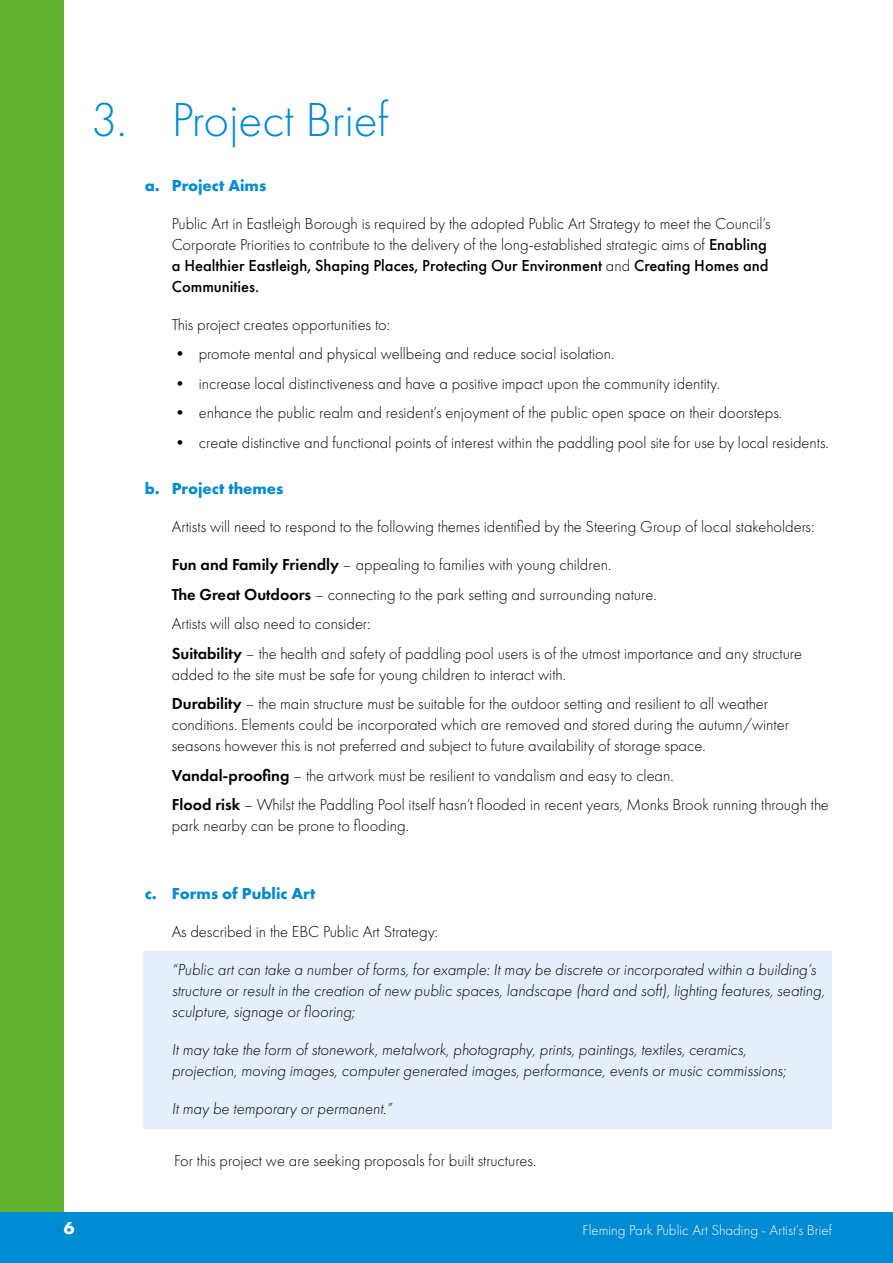
<style>
.page{position:relative;width:893px;height:1263px;background:#fff}
.page>*{position:absolute;margin:0;border:0;box-sizing:border-box;transform-origin:0 0}
.t1{font:300 49.5px "Futura PT";color:#008ad1}
.t2{font:700 18px "Futura PT";color:#fff}
.t3{font:300 16.5px/29.5px "Futura PT";color:#000}
.t4{font:italic 300 16.5px/21px "Futura PT";color:#000}
.t5{font:700 16.5px "Futura PT";color:#008ad1}
.t6{font:300 15px "Futura PT";color:#fff}
.s1{font-weight:500}
.s2{font-weight:600}
</style>
<div class="page">
<div style="left:143px;top:951px;width:689px;height:178px;background:#e4effb"></div>
<div style="left:0;top:0;width:64px;height:1212px;background:#62b22f"></div>
<div style="left:0;top:1212px;width:893px;height:51px;background:#008ad1"></div>
<h1 class="t1" style="left:91px;top:91px;width:299px">3. Project Brief</h1>
<p class="t5" style="left:145px;top:174px;width:123px">a. Project Aims</p>
<p class="t3" style="left:172px;top:213px;width:600px;line-height:21px">Public Art in Eastleigh Borough is required by the adopted Public Art Strategy to meet the Council’s Corporate Priorities to contribute to the delivery of the long-established strategic aims of <span class="s1">Enabling a Healthier Eastleigh, Shaping Places, Protecting Our Environment</span> and <span class="s1">Creating Homes and Communities.</span></p>
<p class="t3" style="left:172px;top:309px;width:220px">This project creates opportunities to:</p>
<p class="t3" style="left:172px;top:339px;width:444px">• promote mental and physical wellbeing and reduce social isolation.</p>
<p class="t3" style="left:172px;top:368px;width:550px">• increase local distinctiveness and have a positive impact upon the community identity.</p>
<p class="t3" style="left:172px;top:398px;width:612px">• enhance the public realm and resident’s enjoyment of the public open space on their doorsteps.</p>
<p class="t3" style="left:172px;top:427px;width:659px">• create distinctive and functional points of interest within the paddling pool site for use by local residents.</p>
<p class="t5" style="left:145px;top:478px;width:140px">b. Project themes</p>
<p class="t3" style="left:172px;top:512px;width:644px">Artists will need to respond to the following themes identified by the Steering Group of local stakeholders:</p>
<p class="t3" style="left:172px;top:550px;width:632px"><span class="s2">Fun and Family Friendly</span> – appealing to families with young children.<br><span class="s2">The Great Outdoors</span> – connecting to the park setting and surrounding nature.<br>Artists will also need to consider:<br><span class="s2">Suitability</span> – the health and safety of paddling pool users is of the utmost importance and any structure</p>
<p class="t3" style="left:172px;top:660px;width:598px">added to the site must be safe for young children to interact with.<br><span class="s2">Durability</span> – the main structure must be suitable for the outdoor setting and resilient to all weather</p>
<p class="t3" style="left:172px;top:714px;width:619px;line-height:21px">conditions. Elements could be incorporated which are removed and stored during the autumn/winter seasons however this is not preferred and subject to future availability of storage space.</p>
<p class="t3" style="left:172px;top:761px;width:659px"><span class="s2">Vandal-proofing</span> – the artwork must be resilient to vandalism and easy to clean.<br><span class="s2">Flood risk</span> – Whilst the Paddling Pool itself hasn’t flooded in recent years, Monks Brook running through the</p>
<p class="t3" style="left:172px;top:811px;width:239px">park nearby can be prone to flooding.</p>
<p class="t5" style="left:145px;top:883px;width:172px">c. Forms of Public Art</p>
<p class="t3" style="left:172px;top:917px;width:268px">As described in the EBC Public Art Strategy:</p>
<p class="t4" style="left:172px;top:959px;width:654px">“Public art can take a number of forms, for example: It may be discrete or incorporated within a building’s structure or result in the creation of new public spaces, landscape (hard and soft), lighting features, seating, sculpture, signage or flooring;</p>
<p class="t4" style="left:172px;top:1039px;width:616px">It may take the form of stonework, metalwork, photography, prints, paintings, textiles, ceramics, projection, moving images, computer generated images, performance, events or music commissions;</p>
<p class="t4" style="left:172px;top:1098px;width:222px">It may be temporary or permanent.”</p>
<p class="t3" style="left:174px;top:1146px;width:364px">For this project we are seeking proposals for built structures.</p>
<p class="t2" style="left:64px;top:1216px;width:12px">6</p>
<p class="t6" style="left:583px;top:1221px;width:251px">Fleming Park Public Art Shading - Artist’s Brief</p>
</div>
